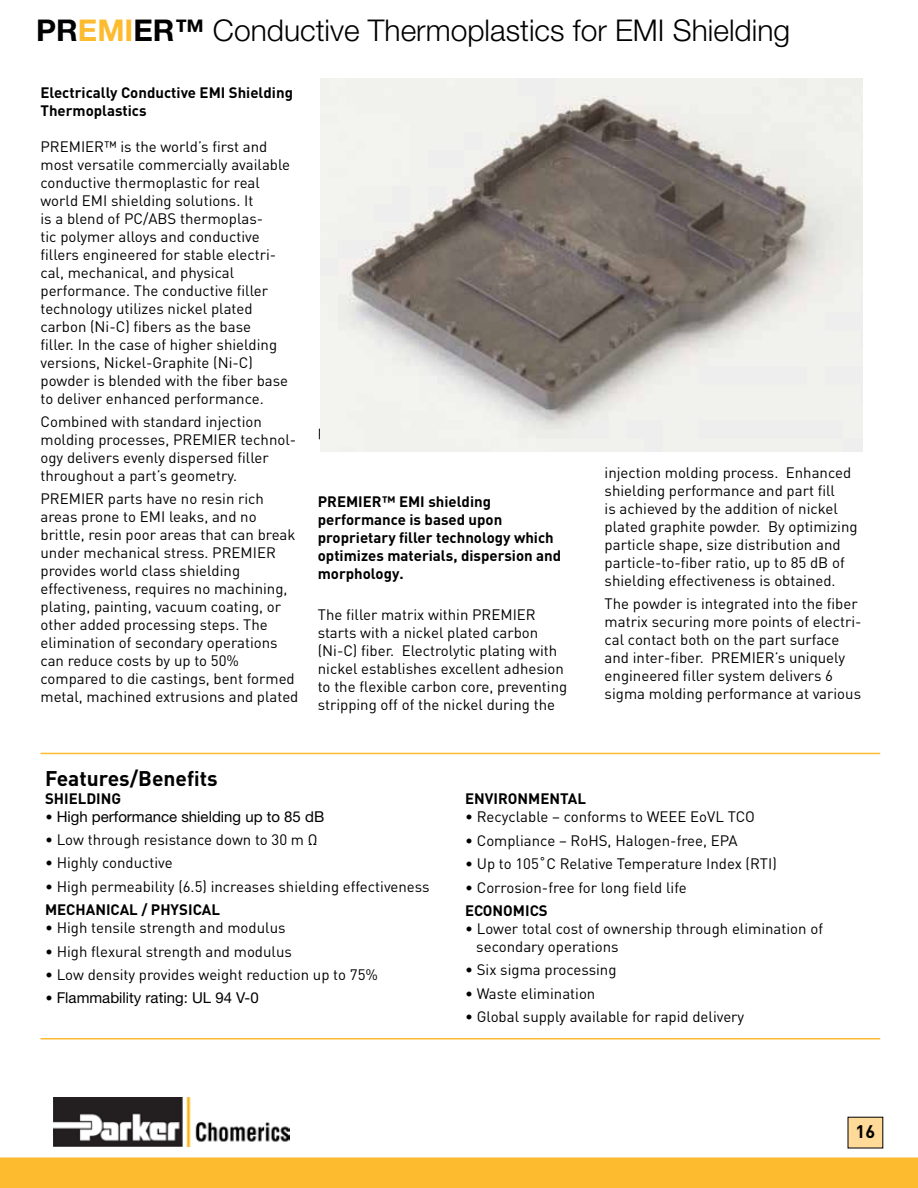
<style>
.page{position:relative;width:918px;height:1188px;background:#fff}
.page>*{position:absolute;margin:0;border:0;box-sizing:border-box;transform-origin:0 0}
.t1{font:300 30px "Helvetica Neue LT Std";color:#000}
.t2{font:700 21px "DINOT";color:#000}
.t3{font:700 18px "DINOT";color:#000}
.t4{font:15px/18px "DINOT";color:#000}
.t5{font:700 15px/18px "DINOT";color:#000}
.t6{font:15px "Helvetica Neue LT Std";color:#000}
.s1{font-weight:700}
.s2{font-weight:700;color:#fdbb30}
.s3{font-family:"DINOT"}
</style>
<div class="page">
<img style="left:53px;top:1098px;width:236px;height:49px">
<div style="left:0;top:1157px;width:918px;height:31px;background:#fdbb30"></div>
<img style="left:320px;top:78px;width:543px;height:374px">
<hr style="left:40px;top:753px;width:840px;height:1px;background:#fdbb30">
<hr style="left:40px;top:1038px;width:840px;height:2px;background:#fdbb30">
<div style="left:848px;top:1117px;width:35px;height:31px;background:#ffda98"></div>
<h1 class="t1" style="left:36px;top:12px;width:755px"><span class="s1">PR</span><span class="s2">EMI</span><span class="s1">ER™</span> Conductive Thermoplastics for EMI Shielding</h1>
<p class="t5" style="left:40px;top:83px;width:254px">Electrically Conductive EMI Shielding<br>Thermoplastics</p>
<p class="t4" style="left:40px;top:137px;width:251px">PREMIER™ is the world’s first and most versatile commercially available conductive thermoplastic for real world EMI shielding solutions. It<br>is a blend of PC/ABS thermoplas-<br>tic polymer alloys and conductive fillers engineered for stable electri&shy;cal, mechanical, and physical performance. The conductive filler technology utilizes nickel plated carbon (Ni-C) fibers as the base<br>filler. In the case of higher shielding versions, Nickel-Graphite (Ni-C) powder is blended with the fiber base to deliver enhanced performance.</p>
<p class="t4" style="left:40px;top:412px;width:257px">Combined with standard injection molding processes, PREMIER technol&shy;ogy delivers evenly dispersed filler throughout a part’s geometry.</p>
<p class="t4" style="left:40px;top:489px;width:259px">PREMIER parts have no resin rich areas prone to EMI leaks, and no brittle, resin poor areas that can break under mechanical stress. PREMIER provides world class shielding effectiveness, requires no machining, plating, painting, vacuum coating, or other added processing steps. The elimination of secondary operations can reduce costs by up to 50% compared to die castings, bent formed metal, machined extrusions and plated</p>
<p class="t5" style="left:318px;top:491px;width:245px">PREMIER™ EMI shielding performance is based upon proprietary filler technology which optimizes materials, dispersion and morphology.</p>
<p class="t4" style="left:605px;top:463px;width:255px">injection molding process. Enhanced shielding performance and part fill<br>is achieved by the addition of nickel plated graphite powder. By optimizing particle shape, size distribution and particle-to-fiber ratio, up to 85 dB of shielding effectiveness is obtained.</p>
<p class="t4" style="left:605px;top:594px;width:258px">The powder is integrated into the fiber matrix securing more points of electri&shy;cal contact both on the part surface and inter-fiber. PREMIER’s uniquely engineered filler system delivers 6 sigma molding performance at various</p>
<p class="t4" style="left:318px;top:605px;width:251px">The filler matrix within PREMIER starts with a nickel plated carbon (Ni-C) fiber. Electrolytic plating with nickel establishes excellent adhesion to the flexible carbon core, preventing stripping off of the nickel during the</p>
<h2 class="t2" style="left:45px;top:764px;width:174px">Features/Benefits</h2>
<p class="t5" style="left:45px;top:789px;width:78px">SHIELDING</p>
<p class="t6" style="left:45px;top:807px;width:281px"><span class="s3">•</span> High performance shielding up to 85 dB</p>
<p class="t4" style="left:45px;top:830px;width:274px">• Low through resistance down to 30 m Ω</p>
<p class="t4" style="left:45px;top:853px;width:129px">• Highly conductive</p>
<p class="t4" style="left:45px;top:877px;width:386px">• High permeability (6.5) increases shielding effectiveness</p>
<p class="t5" style="left:45px;top:900px;width:177px">MECHANICAL / PHYSICAL</p>
<p class="t4" style="left:45px;top:918px;width:242px">• High tensile strength and modulus</p>
<p class="t4" style="left:45px;top:942px;width:248px">• High flexural strength and modulus</p>
<p class="t4" style="left:45px;top:965px;width:335px">• Low density provides weight reduction up to 75%</p>
<p class="t6" style="left:45px;top:989px;width:215px"><span class="s3">•</span> Flammability rating: UL 94 V-0</p>
<p class="t5" style="left:465px;top:789px;width:122px">ENVIRONMENTAL</p>
<p class="t4" style="left:465px;top:807px;width:291px">• Recyclable – conforms to WEEE EoVL TCO</p>
<p class="t4" style="left:465px;top:831px;width:274px">• Compliance – RoHS, Halogen-free, EPA</p>
<p class="t4" style="left:465px;top:854px;width:313px">• Up to 105˚C Relative Temperature Index (RTI)</p>
<p class="t4" style="left:465px;top:878px;width:223px">• Corrosion-free for long field life</p>
<p class="t5" style="left:465px;top:901px;width:84px">ECONOMICS</p>
<p class="t4" style="left:476px;top:919px;width:348px;text-indent:-11px">• Lower total cost of ownership through elimination of secondary operations</p>
<p class="t4" style="left:465px;top:960px;width:153px">• Six sigma processing</p>
<p class="t4" style="left:465px;top:984px;width:132px">• Waste elimination</p>
<p class="t4" style="left:465px;top:1007px;width:281px">• Global supply available for rapid delivery</p>
<p class="t3" style="left:856px;top:1119px;width:21px">16</p>
</div>
